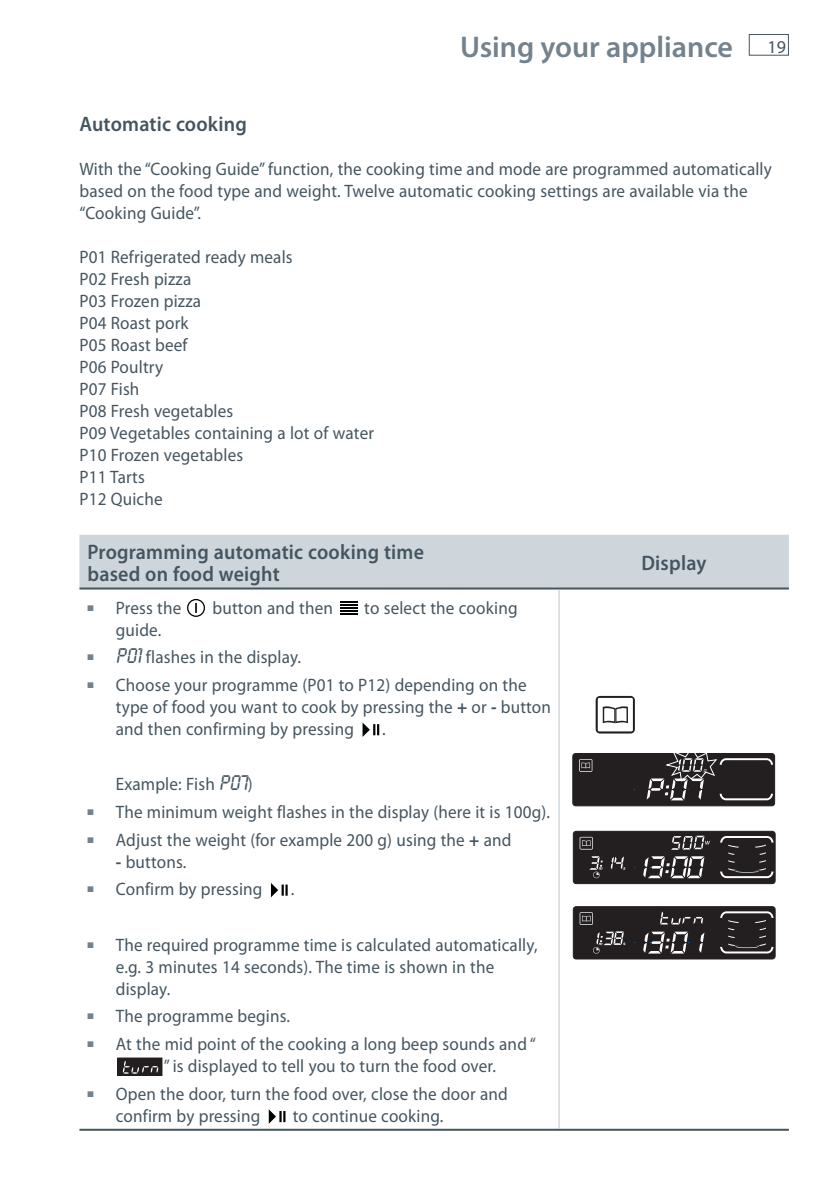
<style>
.page{position:relative;width:840px;height:1191px;background:#fff}
.page>*{position:absolute;margin:0;border:0;box-sizing:border-box;transform-origin:0 0}
.t1{font:600 30px "Myriad Pro";color:#73828d}
.t2{font:600 21px/22px "Myriad Pro";letter-spacing:.01em;color:#455560;scale:.95 1}
.t3{font:18px/22px "Myriad Pro";letter-spacing:.01em;color:#455560;scale:.95 1}
.s1{font-weight:400;font-size:18px;color:#455560}
.s2{font-family:"Lcd D";font-size:22px}
.s3{font-weight:700}
</style>
<div class="page">
<div style="left:748px;top:34px;width:40px;height:22px;border:1px solid #455560"></div>
<div style="left:79px;top:535px;width:709px;height:52px;background:#ced6dc"></div>
<hr style="left:79px;top:587px;width:709px;height:2px;background:#455560">
<hr style="left:79px;top:1128px;width:709px;height:2px;background:#455560">
<hr style="left:558px;top:589px;width:1px;height:539px;background:#bbc4cc">
<svg style="left:187px;top:599px;width:18px;height:18px"></svg>
<svg style="left:340px;top:601px;width:18px;height:14px"></svg>
<svg style="left:362px;top:722px;width:18px;height:15px"></svg>
<svg style="left:271px;top:883px;width:17px;height:15px"></svg>
<svg style="left:162px;top:1057px;width:1px;height:18px"></svg>
<svg style="left:117px;top:1057px;width:45px;height:18px"></svg>
<svg style="left:268px;top:1109px;width:18px;height:15px"></svg>
<svg style="left:595px;top:696px;width:39px;height:37px"></svg>
<div style="left:573px;top:831px;width:201px;height:52px;background:#231f20;border-radius:3px"></div>
<div style="left:572px;top:831px;width:203px;height:53px;border:1px solid #231f20;border-radius:3px"></div>
<svg style="left:643px;top:856px;width:61px;height:22px"></svg>
<svg style="left:589px;top:856px;width:13px;height:22px"></svg>
<svg style="left:579px;top:837px;width:13px;height:12px"></svg>
<div style="left:572px;top:753px;width:202px;height:53px;background:#231f20;border-radius:3px"></div>
<div style="left:572px;top:753px;width:202px;height:53px;border:1px solid #231f20;border-radius:3px"></div>
<svg style="left:579px;top:759px;width:13px;height:12px"></svg>
<svg style="left:720px;top:836px;width:53px;height:26px"></svg>
<svg style="left:720px;top:868px;width:53px;height:10px"></svg>
<div style="left:573px;top:906px;width:201px;height:53px;background:#231f20;border-radius:3px"></div>
<div style="left:572px;top:906px;width:203px;height:53px;border:1px solid #231f20;border-radius:3px"></div>
<svg style="left:610px;top:856px;width:15px;height:13px"></svg>
<svg style="left:579px;top:912px;width:13px;height:13px"></svg>
<svg style="left:720px;top:911px;width:53px;height:42px"></svg>
<svg style="left:646px;top:753px;width:126px;height:47px"></svg>
<svg style="left:660px;top:911px;width:42px;height:13px"></svg>
<svg style="left:593px;top:931px;width:32px;height:22px"></svg>
<svg style="left:699px;top:933px;width:5px;height:19px"></svg>
<svg style="left:643px;top:931px;width:45px;height:22px"></svg>
<svg style="left:672px;top:835px;width:37px;height:14px"></svg>
<h1 class="t1" style="left:460px;top:35px;width:327px">Using your appliance <span class="s1">19</span></h1>
<p class="t2" style="left:79px;top:115px;width:178px">Automatic cooking</p>
<p class="t3" style="left:79px;top:159px;width:730px">With the “Cooking Guide” function, the cooking time and mode are programmed automatically based on the food type and weight. Twelve automatic cooking settings are available via the “Cooking Guide”.</p>
<p class="t3" style="left:79px;top:247px;width:311px">P01 Refrigerated ready meals<br>P02 Fresh pizza<br>P03 Frozen pizza<br>P04 Roast pork<br>P05 Roast beef<br>P06 Poultry<br>P07 Fish<br>P08 Fresh vegetables<br>P09 Vegetables containing a lot of water<br>P10 Frozen vegetables<br>P11 Tarts<br>P12 Quiche</p>
<p class="t2" style="left:87px;top:542px;width:355px">Programming automatic cooking time based on food weight</p>
<p class="t2" style="left:641px;top:553px;width:70px">Display</p>
<p class="t3" style="left:87px;top:598px;width:100px"><sup>■</sup> Press the</p>
<p class="t3" style="left:212px;top:598px;width:128px">button and then</p>
<p class="t3" style="left:364px;top:598px;width:163px">to select the cooking</p>
<p class="t3" style="left:116px;top:620px;width:49px">guide.</p>
<p class="t3" style="left:87px;top:648px;width:226px"><sup>■</sup> <span class="s2">P01</span> flashes in the display.</p>
<p class="t3" style="left:116px;top:675px;width:459px;text-indent:-28px"><sup>■</sup> Choose your programme (P01 to P12) depending on the type of food you want to cook by pressing the <span class="s3">+</span> or <span class="s3">-</span> button and then confirming by pressing</p>
<p class="t3" style="left:382px;top:719px;width:5px">.</p>
<p class="t3" style="left:116px;top:775px;width:145px">Example: Fish <span class="s2">P07</span>)</p>
<p class="t3" style="left:87px;top:802px;width:488px"><sup>■</sup> The minimum weight flashes in the display (here it is 100g).</p>
<p class="t3" style="left:87px;top:830px;width:447px"><sup>■</sup> Adjust the weight (for example 200 g) using the <span class="s3">+</span> and</p>
<p class="t3" style="left:116px;top:852px;width:76px"><span class="s3">-</span> buttons.</p>
<p class="t3" style="left:87px;top:880px;width:186px"><sup>■</sup> Confirm by pressing</p>
<p class="t3" style="left:290px;top:880px;width:5px">.</p>
<p class="t3" style="left:116px;top:935px;width:445px;text-indent:-28px"><sup>■</sup> The required programme time is calculated automatically, e.g. 3 minutes 14 seconds). The time is shown in the display.</p>
<p class="t3" style="left:87px;top:1007px;width:215px"><sup>■</sup> The programme begins.</p>
<p class="t3" style="left:164px;top:1035px;width:393px;text-indent:-76px"><sup>■</sup> At the mid point of the cooking a long beep sounds and “ ” is displayed to tell you to turn the food over.</p>
<p class="t3" style="left:116px;top:1084px;width:414px;text-indent:-28px"><sup>■</sup> Open the door, turn the food over, close the door and confirm by pressing</p>
<p class="t3" style="left:292px;top:1106px;width:160px">to continue cooking.</p>
</div>
